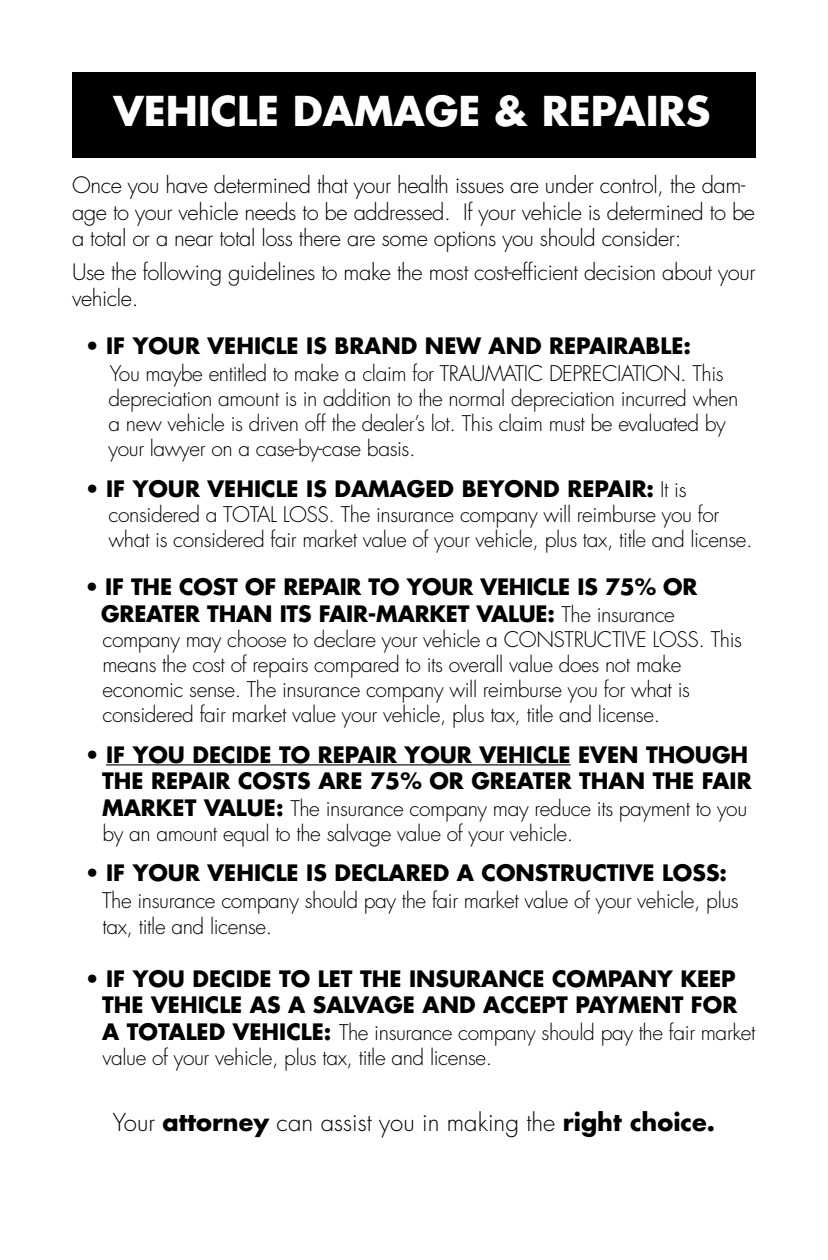
<style>
.page{position:relative;width:828px;height:1260px;background:#fff}
.page>*{position:absolute;margin:0;border:0;box-sizing:border-box;transform-origin:0 0}
.t1{font:700 40px "Futura Std";color:#fff}
.t2{font:300 24px "Futura Std";color:#000}
.t3{font:700 22px/26.4px "Futura Std";color:#000;text-align:right}
.t4{font:300 22px/26.4px "Futura Std";letter-spacing:-.02em;color:#000}
.t5{font:300 21px/25.2px "Futura Std";letter-spacing:-.02em;color:#000}
.s1{font-weight:300}
.s2{font-weight:300;font-size:21px}
.s3{font-weight:700;font-size:22px}
.s4{font-weight:700}
</style>
<div class="page">
<hr style="left:106px;top:764px;width:465px;height:1px;background:#000">
<div style="left:72px;top:72px;width:684px;height:85px;background:#000"></div>
<h1 class="t1" style="left:113px;top:85px;width:599px">VEHICLE DAMAGE &amp; REPAIRS</h1>
<p class="t4" style="left:72px;top:173px;width:685px">Once you have determined that your health issues are under control, the dam&shy;age to your vehicle needs to be addressed. If your vehicle is determined to be a total or a near total loss there are some options you should consider:</p>
<p class="t4" style="left:72px;top:259px;width:685px">Use the following guidelines to make the most cost-efficient decision about your vehicle.</p>
<p class="t3" style="left:86px;top:333px;width:607px"><span class="s1">•</span> IF YOUR VEHICLE IS BRAND NEW AND REPAIRABLE:</p>
<p class="t5" style="left:109px;top:361px;width:632px">You maybe entitled to make a claim for TRAUMATIC DEPRECIATION. This depreciation amount is in addition to the normal depreciation incurred when a new vehicle is driven off the dealer’s lot. This claim must be evaluated by your lawyer on a case-by-case basis.</p>
<p class="t3" style="left:86px;top:475px;width:603px"><span class="s1">•</span> IF YOUR VEHICLE IS DAMAGED BEYOND REPAIR: <span class="s2">It is</span></p>
<p class="t5" style="left:109px;top:502px;width:646px">considered a TOTAL LOSS. The insurance company will reimburse you for what is considered fair market value of your vehicle, plus tax, title and license.</p>
<p class="t3" style="left:85px;top:573px;width:614px;text-align:center"><span class="s1">•</span> IF THE COST OF REPAIR TO YOUR VEHICLE IS 75% OR<br>GREATER THAN ITS FAIR-MARKET VALUE: <span class="s2">The insurance</span></p>
<p class="t5" style="left:102px;top:627px;width:641px">company may choose to declare your vehicle a CONSTRUCTIVE LOSS. This means the cost of repairs compared to its overall value does not make economic sense. The insurance company will reimburse you for what is considered fair market value your vehicle, plus tax, title and license.</p>
<p class="t3" style="left:86px;top:741px;width:668px"><span class="s1">•</span> IF YOU DECIDE TO REPAIR YOUR VEHICLE EVEN THOUGH<br>THE REPAIR COSTS ARE 75% OR GREATER THAN THE FAIR</p>
<p class="t5" style="left:102px;top:796px;width:647px"><span class="s3">MARKET VALUE:</span> The insurance company may reduce its payment to you by an amount equal to the salvage value of your vehicle.</p>
<p class="t3" style="left:86px;top:859px;width:643px"><span class="s1">•</span> IF YOUR VEHICLE IS DECLARED A CONSTRUCTIVE LOSS:</p>
<p class="t5" style="left:102px;top:887px;width:638px;line-height:26.4px">The insurance company should pay the fair market value of your vehicle, plus tax, title and license.</p>
<p class="t3" style="left:86px;top:965px;width:653px"><span class="s1">•</span> IF YOU DECIDE TO LET THE INSURANCE COMPANY KEEP<br>THE VEHICLE AS A SALVAGE AND ACCEPT PAYMENT FOR</p>
<p class="t5" style="left:102px;top:1020px;width:655px"><span class="s3">A TOTALED VEHICLE:</span> The insurance company should pay the fair market value of your vehicle, plus tax, title and license.</p>
<p class="t2" style="left:113px;top:1107px;width:604px">Your <span class="s4">attorney</span> can assist you in making the <span class="s4">right choice.</span></p>
</div>
